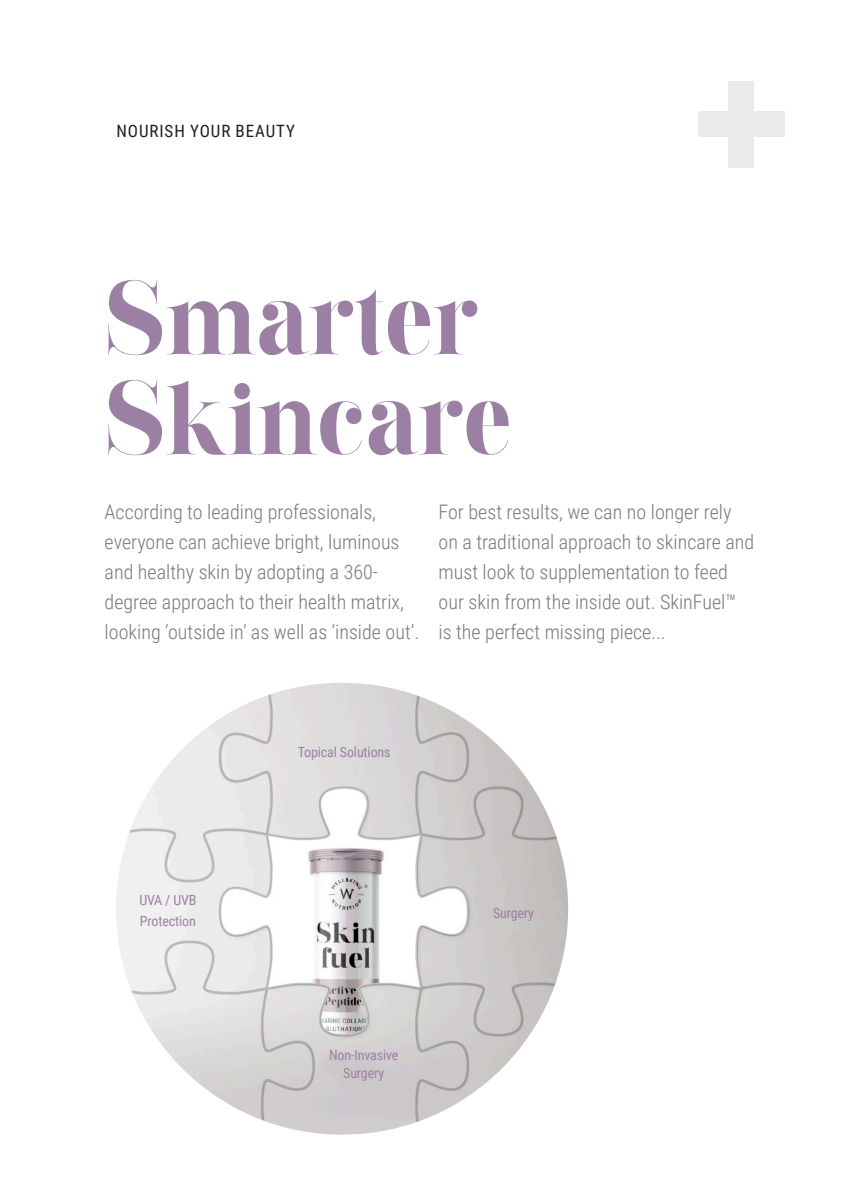
<style>
.page{position:relative;width:842px;height:1191px;background:#fff}
.page>*{position:absolute;margin:0;border:0;box-sizing:border-box;transform-origin:0 0}
.t1{font:106px/100px "Thrift";color:#9b80a3;scale:.95 1}
.t2{font:300 20px/30px "Roboto Condensed";color:#76787b}
.t3{font:17px "Roboto Condensed";letter-spacing:.055em;color:#231f20}
.t4{font:14px "Roboto Condensed";letter-spacing:-.01em;color:#9b80a3}
</style>
<div class="page">
<div style="left:728px;top:81px;width:25px;height:86px;background:#e9eaeb"></div>
<div style="left:698px;top:112px;width:86px;height:25px;background:#e9eaeb"></div>
<img style="left:116px;top:683px;width:452px;height:451px;border-radius:226px">
<p class="t3" style="left:116px;top:119px;width:180px">NOURISH YOUR BEAUTY</p>
<p class="t1" style="left:104px;top:275px;width:430px">Smarter<br>Skincare</p>
<p class="t2" style="left:105px;top:496px;width:296px">According to leading professionals, everyone can achieve bright, luminous and healthy skin by adopting a 360-</p>
<p class="t2" style="left:105px;top:586px;width:316px">degree approach to their health matrix, looking ‘outside in’ as well as ‘inside out’.</p>
<p class="t2" style="left:438px;top:496px;width:317px">For best results, we can no longer rely on a traditional approach to skincare and must look to supplementation to feed our skin from the inside out. SkinFuel™</p>
<p class="t2" style="left:438px;top:616px;width:229px">is the perfect missing piece...</p>
<p class="t4" style="left:297px;top:742px;width:94px">Topical Solutions</p>
<p class="t4" style="left:139px;top:890px;width:59px">UVA / UVB</p>
<p class="t4" style="left:140px;top:911px;width:57px">Protection</p>
<p class="t4" style="left:329px;top:1044px;width:71px">Non-Invasive</p>
<p class="t4" style="left:343px;top:1062px;width:42px">Surgery</p>
<p class="t4" style="left:493px;top:903px;width:42px">Surgery</p>
</div>
